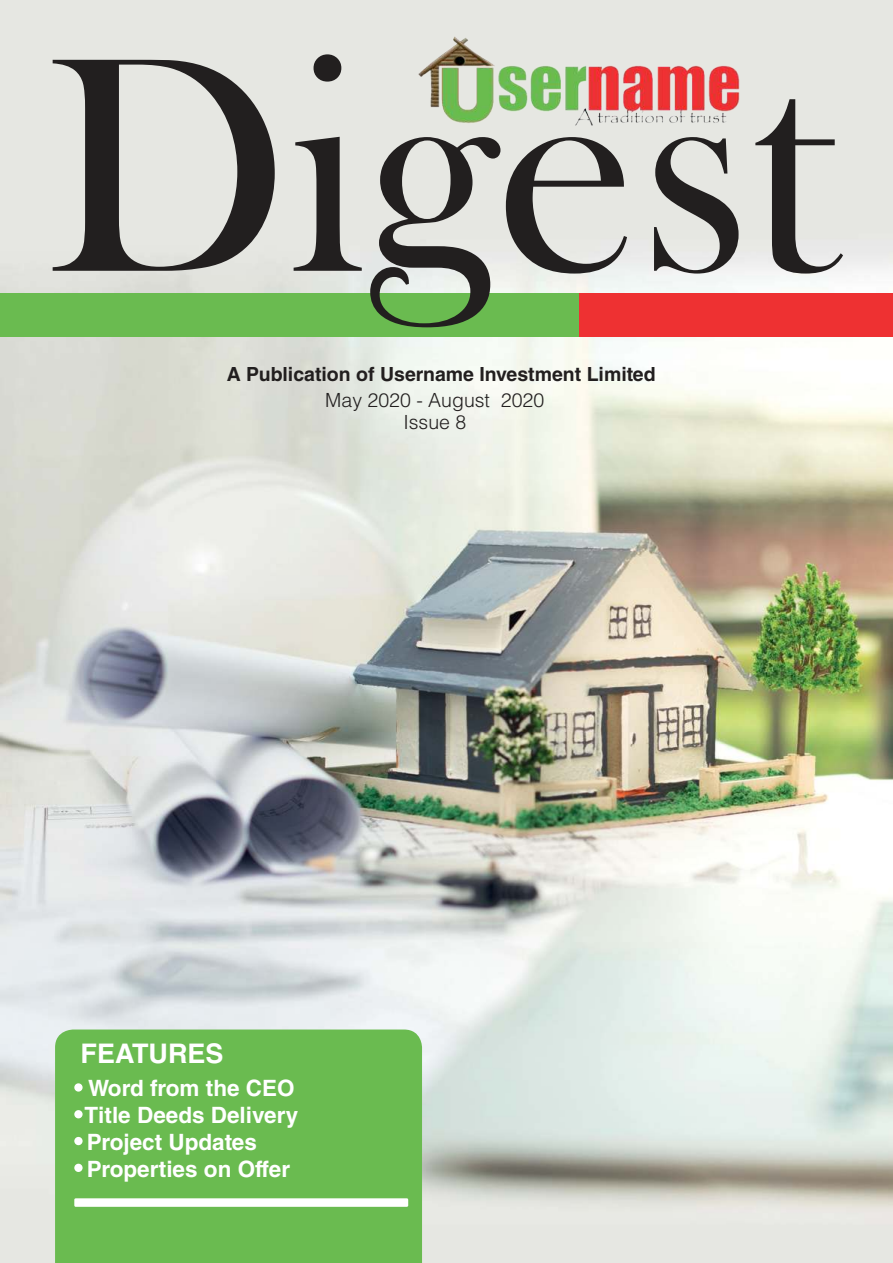
<style>
.page{position:relative;width:893px;height:1263px;background:#fff}
.page>*{position:absolute;margin:0;border:0;box-sizing:border-box;transform-origin:0 0}
.t1{font:316.5px "Bask Old Face";color:#221f1f}
.t2{font:700 27px "Helvetica LT Std";color:#fff}
.t3{font:700 22.5px/27px "Helvetica LT Std";color:#fff}
.t4{font:700 19.5px "Helvetica LT Std";color:#221f1f}
.t5{font:300 19.5px "Helvetica LT Std";color:#221f1f}
</style>
<div class="page">
<img style="left:0;top:0;width:893px;height:1263px">
<div style="left:0;top:293px;width:580px;height:44px;background:#6abb50"></div>
<div style="left:580px;top:293px;width:313px;height:44px;background:#ee3132"></div>
<div style="left:55px;top:1029px;width:367px;height:234px;background:#6abb50"></div>
<div style="left:74px;top:1083px;width:9px;height:8px;background:#fff;border-radius:50%"></div>
<div style="left:74px;top:1110px;width:9px;height:8px;background:#fff;border-radius:50%"></div>
<div style="left:74px;top:1137px;width:9px;height:8px;background:#fff;border-radius:50%"></div>
<div style="left:74px;top:1164px;width:9px;height:8px;background:#fff;border-radius:50%"></div>
<img style="left:417px;top:33px;width:325px;height:94px">
<div style="left:74px;top:1198px;width:334px;height:9px;background:#fff"></div>
<h1 class="t1" style="left:45px;top:55px;width:790px">Digest</h1>
<p class="t4" style="left:227px;top:367px;width:430px">A Publication of Username Investment Limited</p>
<p class="t5" style="left:403px;top:414px;width:64px">Issue 8</p>
<p class="t5" style="left:325px;top:393px;width:220px">May 2020 - August 2020</p>
<p class="t2" style="left:81px;top:1043px;width:145px">FEATURES</p>
<p class="t3" style="left:85px;top:1076px;width:215px">Word from the CEO<br>Title Deeds Delivery<br>Project Updates<br>Properties on Offer</p>
</div>
